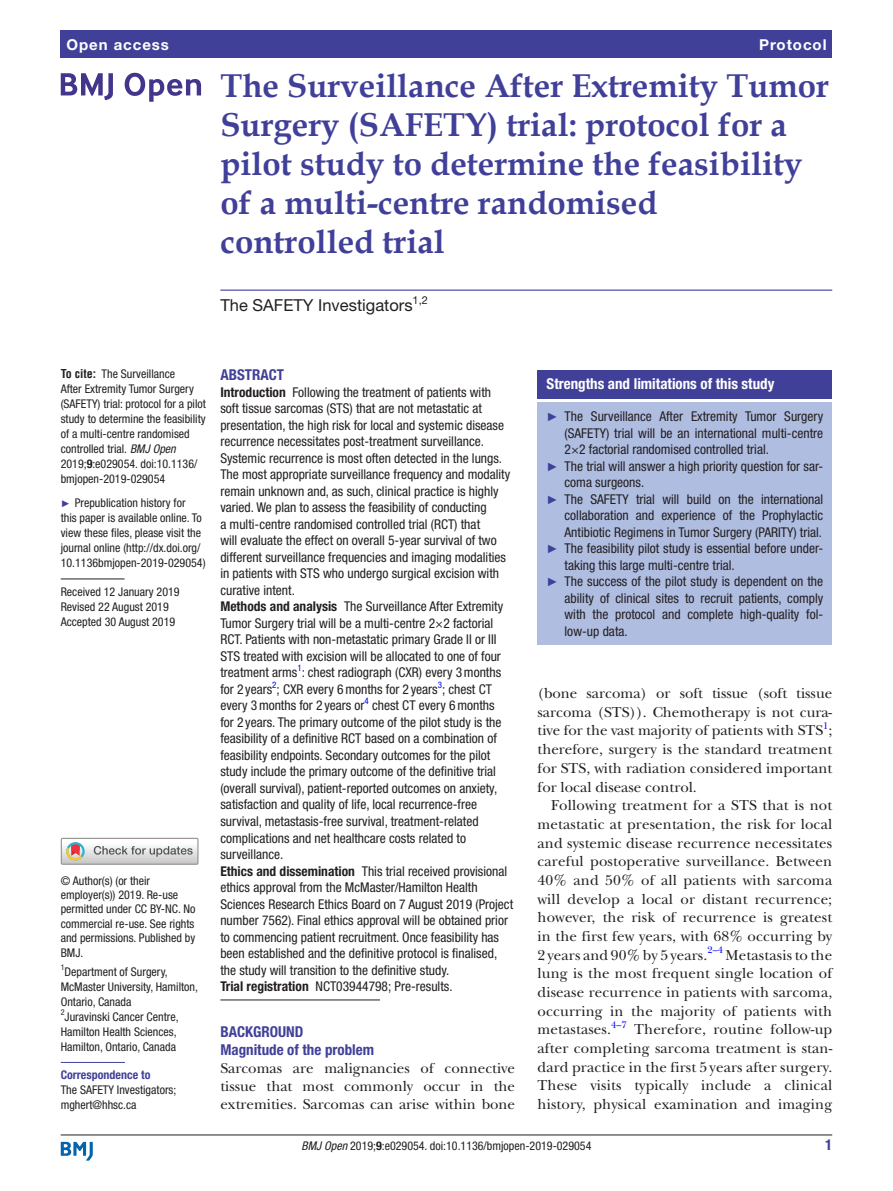
<style>
.page{position:relative;width:893px;height:1191px;background:#fff}
.page>*{position:absolute;margin:0;border:0;box-sizing:border-box;transform-origin:0 0}
.t1{font:700 33px/39px "Book Antiqua";color:#414099}
.t2{font:16.5px "Helvetica Neue LT Std";color:#231f20}
.t3{font:15px/18.8px "New Baskerville";letter-spacing:.005em;color:#231f20;text-align:justify}
.t4{font:700 condensed 15px/18px "Helvetica Neue LT Std";color:#414099}
.t5{font:700 condensed 15px "Helvetica Neue LT Std";color:#fff}
.t6{font:700 15px "Helvetica Neue LT Std";letter-spacing:.065em;color:#fff}
.t7{font:condensed 13.5px/16.5px "Helvetica Neue LT Std";color:#231f20}
.t8{font:condensed 12px/15px "Helvetica Neue LT Std";color:#231f20}
.t9{font:700 condensed 12px "Helvetica Neue LT Std";color:#414099}
.t10{font:10.95px "Helvetica Neue LT Std";color:#231f20}
.t11{font:9.9px "New Baskerville";color:#00f}
.t12{font:condensed 7.95px "Helvetica Neue LT Std";color:#231f20}
.s1{font-family:"Helvetica LT Std";font-weight:700}
.s2{font-style:italic}
.s3{font-weight:700}
.s4{font-family:"Arial";font-stretch:normal;font-size:9.75px;color:#414099}
.s5{font-family:"Arial";font-stretch:normal;font-size:12px;color:#414099}
</style>
<div class="page">
<hr style="left:61px;top:1134px;width:771px;height:1px;background:#231f20">
<svg style="left:61px;top:1141px;width:32px;height:19px"></svg>
<div style="left:61px;top:31px;width:771px;height:27px;background:#414099"></div>
<hr style="left:220px;top:289px;width:612px;height:2px;background:#414099">
<hr style="left:61px;top:578px;width:64px;height:1px;background:#231f20">
<hr style="left:61px;top:1062px;width:64px;height:1px;background:#414099">
<svg style="left:61px;top:73px;width:52px;height:27px"></svg>
<svg style="left:125px;top:73px;width:76px;height:29px"></svg>
<div style="left:61px;top:837px;width:138px;height:27px;border:1px solid #969090"></div>
<svg style="left:61px;top:838px;width:137px;height:26px"></svg>
<div style="left:538px;top:370px;width:294px;height:28px;background:#414099"></div>
<div style="left:538px;top:402px;width:294px;height:242px;background:#afbde1"></div>
<hr style="left:220px;top:999px;width:160px;height:1px;background:#231f20">
<p class="t6" style="left:66px;top:35px;width:104px">Open access</p>
<p class="t6" style="left:759px;top:35px;width:69px">Protocol</p>
<h1 class="t1" style="left:220px;top:66px;width:610px">The Surveillance After Extremity Tumor Surgery (SAFETY) trial: protocol for a pilot study to determine the feasibility of a multi-centre randomised<br>controlled trial</h1>
<p class="t2" style="left:220px;top:296px;width:194px">The SAFETY Investigators</p>
<p class="t10" style="left:413px;top:293px;width:17px">1,2</p>
<p class="t8" style="left:61px;top:366px;width:147px"><span class="s1">To cite:</span> The Surveillance<br>After Extremity Tumor Surgery (SAFETY) trial: protocol for a pilot study to determine the feasibility of a multi-centre randomised controlled trial. <span class="s2">BMJ Open<br></span>2019;<span class="s3">9</span>:e029054. doi:10.1136/ bmjopen-2019-029054</p>
<p class="t8" style="left:61px;top:495px;width:146px"><span class="s4">►</span> Prepublication history for<br>this paper is available online. To view these files, please visit the journal online (http://dx.doi.org/ 10.1136bmjopen-2019-029054)</p>
<p class="t8" style="left:61px;top:584px;width:120px">Received 12 January 2019<br>Revised 22 August 2019<br>Accepted 30 August 2019</p>
<p class="t8" style="left:61px;top:873px;width:136px;line-height:14.4px">© Author(s) (or their employer(s)) 2019. Re-use permitted under CC BY-NC. No commercial re-use. See rights and permissions. Published by<br>BMJ.</p>
<p class="t12" style="left:61px;top:963px;width:5px">1</p>
<p class="t8" style="left:61px;top:964px;width:139px;text-indent:4px">Department of Surgery,<br>McMaster University, Hamilton,<br>Ontario, Canada<br><sup>2</sup>Juravinski Cancer Centre,<br>Hamilton Health Sciences,<br>Hamilton, Ontario, Canada</p>
<p class="t9" style="left:61px;top:1067px;width:91px">Correspondence to</p>
<p class="t8" style="left:61px;top:1082px;width:117px">The SAFETY Investigators; mghert@hhsc.ca</p>
<p class="t4" style="left:220px;top:366px;width:65px">Abstract</p>
<p class="t7" style="left:220px;top:384px;width:294px"><span class="s3">Introduction</span> Following the treatment of patients with<br>soft tissue sarcomas (STS) that are not metastatic at presentation, the high risk for local and systemic disease recurrence necessitates post-treatment surveillance.<br>Systemic recurrence is most often detected in the lungs.<br>The most appropriate surveillance frequency and modality remain unknown and, as such, clinical practice is highly varied. We plan to assess the feasibility of conducting<br>a multi-centre randomised controlled trial (RCT) that<br>will evaluate the effect on overall 5-year survival of two different surveillance frequencies and imaging modalities in patients with STS who undergo surgical excision with curative intent.<br><span class="s3">Methods and analysis</span> The Surveillance After Extremity Tumor Surgery trial will be a multi-centre 2×2 factorial RCT. Patients with non-metastatic primary Grade II or III STS treated with excision will be allocated to one of four treatment arms<sup>1</sup>: chest radiograph (CXR) every 3months for 2 years<sup>2</sup>; CXR every 6months for 2 years<sup>3</sup>; chest CT every 3months for 2 years or<sup>4</sup> chest CT every 6months<br>for 2 years. The primary outcome of the pilot study is the feasibility of a definitive RCT based on a combination of feasibility endpoints. Secondary outcomes for the pilot study include the primary outcome of the definitive trial (overall survival), patient-reported outcomes on anxiety, satisfaction and quality of life, local recurrence-free survival, metastasis-free survival, treatment-related complications and net healthcare costs related to surveillance.<br><span class="s3">Ethics and dissemination</span> This trial received provisional ethics approval from the McMaster/Hamilton Health Sciences Research Ethics Board on 7 August 2019 (Project number 7562). Final ethics approval will be obtained prior to commencing patient recruitment. Once feasibility has been established and the definitive protocol is finalised, the study will transition to the definitive study.<br><span class="s3">Trial registration</span> NCT03944798; Pre-results.</p>
<p class="t4" style="left:220px;top:1022px;width:155px">Background<br>Magnitude of the problem</p>
<p class="t3" style="left:220px;top:1059px;width:296px;line-height:18px">Sarcomas are malignancies of connective tissue that most commonly occur in the extremities. Sarcomas can arise within bone</p>
<p class="t5" style="left:547px;top:375px;width:229px">Strengths and limitations of this study</p>
<p class="t7" style="left:547px;top:408px;width:278px"><span class="s5">►</span> The Surveillance After Extremity Tumor Surgery</p>
<p class="t7" style="left:565px;top:424px;width:260px">(SAFETY) trial will be an international multi-centre</p>
<p class="t7" style="left:565px;top:441px;width:206px">2×2 factorial randomised controlled trial.</p>
<p class="t7" style="left:547px;top:457px;width:278px"><span class="s5">►</span> The trial will answer a high priority question for sar-</p>
<p class="t7" style="left:565px;top:474px;width:81px">coma surgeons.</p>
<p class="t7" style="left:547px;top:490px;width:278px"><span class="s5">►</span> The SAFETY trial will build on the international</p>
<p class="t7" style="left:565px;top:507px;width:260px">collaboration and experience of the Prophylactic</p>
<p class="t7" style="left:565px;top:523px;width:259px">Antibiotic Regimens in Tumor Surgery (PARITY) trial.</p>
<p class="t7" style="left:547px;top:540px;width:278px"><span class="s5">►</span> The feasibility pilot study is essential before under-</p>
<p class="t7" style="left:565px;top:556px;width:172px">taking this large multi-centre trial.</p>
<p class="t7" style="left:547px;top:573px;width:278px"><span class="s5">►</span> The success of the pilot study is dependent on the</p>
<p class="t7" style="left:565px;top:589px;width:260px">ability of clinical sites to recruit patients, comply</p>
<p class="t7" style="left:565px;top:606px;width:260px">with the protocol and complete high-quality fol-</p>
<p class="t7" style="left:565px;top:622px;width:65px">low-up data.</p>
<p class="t3" style="left:538px;top:684px;width:296px">(bone sarcoma) or soft tissue (soft tissue sarcoma (STS)). Chemotherapy is not cura&shy;tive for the vast majority of patients with STS<sup>1</sup>; therefore, surgery is the standard treatment for STS, with radiation considered important for local disease control.</p>
<p class="t3" style="left:538px;top:796px;width:296px;text-indent:13px">Following treatment for a STS that is not metastatic at presentation, the risk for local and systemic disease recurrence necessitates careful postoperative surveillance. Between 40% and 50% of all patients with sarcoma will develop a local or distant recurrence; however, the risk of recurrence is greatest in the first few years, with 68% occurring by 2 years and 90% by 5 years.<sup>2–4</sup> Metastasis to the lung is the most frequent single location of disease recurrence in patients with sarcoma, occurring in the majority of patients with metastases.</p>
<p class="t11" style="left:611px;top:1018px;width:17px">4–7</p>
<p class="t3" style="left:538px;top:1020px;width:296px;text-indent:97px">Therefore, routine follow-up after completing sarcoma treatment is stan&shy;dard practice in the first 5 years after surgery.<br>These visits typically include a clinical history, physical examination and imaging</p>
<p class="t8" style="left:302px;top:1137px;width:291px"><span class="s2">BMJ Open</span> 2019;<span class="s3">9</span>:e029054. doi:10.1136/bmjopen-2019-029054</p>
<p class="t4" style="left:825px;top:1135px;width:9px">1</p>
</div>
